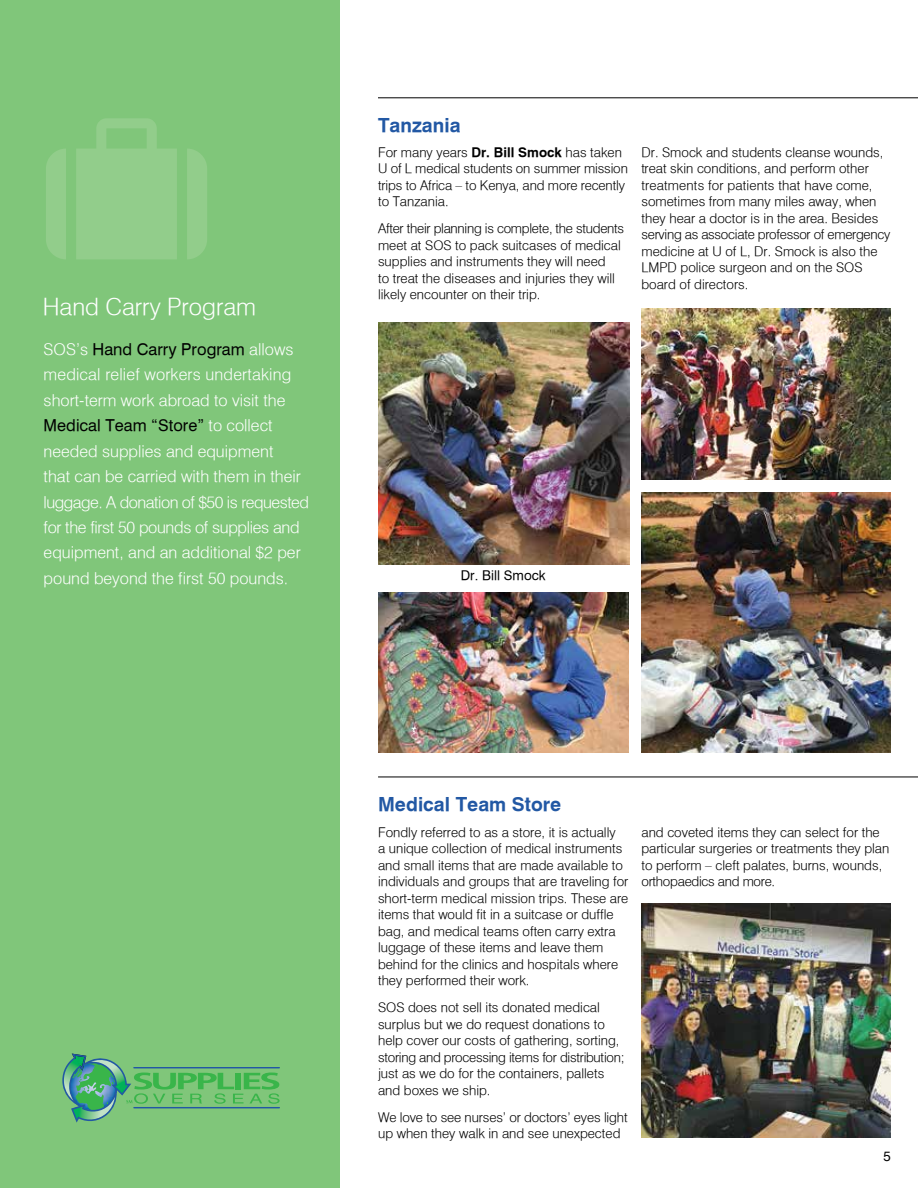
<style>
.page{position:relative;width:918px;height:1188px;background:#fff}
.page>*{position:absolute;margin:0;border:0;box-sizing:border-box;transform-origin:0 0}
.t1{font:24px "Geneva Lght";color:#fff}
.t2{font:700 19.5px "Geneva";color:#2258a4}
.t3{font:16.5px/25.5px "Geneva Lght";color:#fff}
.t4{font:16.5px "Geneva";color:#000}
.t5{font:13.5px/16.5px "Geneva Lght";color:#000}
.t6{font:13.5px "Geneva";color:#000}
.s1{font-family:"Geneva Lght";color:#fff}
.s2{font-family:"Geneva";font-weight:700}
</style>
<div class="page">
<img style="left:641px;top:904px;width:250px;height:233px">
<div style="left:0;top:0;width:339px;height:1188px;background:#80c67a"></div>
<img style="left:378px;top:323px;width:251px;height:241px">
<svg style="left:46px;top:149px;width:20px;height:110px"></svg>
<svg style="left:76px;top:118px;width:101px;height:141px"></svg>
<svg style="left:187px;top:149px;width:20px;height:110px"></svg>
<hr style="left:378px;top:97px;width:540px;height:1px;background:#000">
<svg style="left:62px;top:1054px;width:218px;height:69px"></svg>
<hr style="left:378px;top:777px;width:540px;height:1px;background:#000">
<img style="left:642px;top:309px;width:249px;height:171px">
<img style="left:642px;top:492px;width:249px;height:261px">
<img style="left:378px;top:593px;width:251px;height:160px">
<h1 class="t1" style="left:43px;top:293px;width:215px">Hand Carry Program</h1>
<p class="t4" style="left:44px;top:339px;width:251px"><span class="s1">SOS’s</span> Hand Carry Program <span class="s1">allows</span></p>
<p class="t3" style="left:44px;top:361px;width:249px">medical relief workers undertaking short-term work abroad to visit the</p>
<p class="t4" style="left:44px;top:415px;width:230px">Medical Team “Store” <span class="s1">to collect</span></p>
<p class="t3" style="left:44px;top:438px;width:267px">needed supplies and equipment<br>that can be carried with them in their luggage. A donation of $50 is requested for the first 50 pounds of supplies and equipment, and an additional $2 per pound beyond the first 50 pounds.</p>
<h2 class="t2" style="left:378px;top:113px;width:84px">Tanzania</h2>
<p class="t5" style="left:378px;top:144px;width:251px">For many years <span class="s2">Dr. Bill Smock</span> has taken U of L medical students on summer mission trips to Africa – to Kenya, and more recently to Tanzania.</p>
<p class="t5" style="left:378px;top:220px;width:248px">After their planning is complete, the students meet at SOS to pack suitcases of medical supplies and instruments they will need<br>to treat the diseases and injuries they will likely encounter on their trip.</p>
<p class="t5" style="left:642px;top:144px;width:250px">Dr. Smock and students cleanse wounds, treat skin conditions, and perform other treatments for patients that have come, sometimes from many miles away, when they hear a doctor is in the area. Besides serving as associate professor of emergency medicine at U of L, Dr. Smock is also the LMPD police surgeon and on the SOS board of directors.</p>
<p class="t6" style="left:461px;top:567px;width:87px">Dr. Bill Smock</p>
<h2 class="t2" style="left:378px;top:793px;width:185px">Medical Team Store</h2>
<p class="t5" style="left:378px;top:824px;width:252px">Fondly referred to as a store, it is actually<br>a unique collection of medical instruments and small items that are made available to individuals and groups that are traveling for short-term medical mission trips. These are items that would fit in a suitcase or duffle bag, and medical teams often carry extra luggage of these items and leave them behind for the clinics and hospitals where they performed their work.</p>
<p class="t5" style="left:378px;top:999px;width:248px">SOS does not sell its donated medical surplus but we do request donations to help cover our costs of gathering, sorting, storing and processing items for distribution; just as we do for the containers, pallets and boxes we ship.</p>
<p class="t5" style="left:378px;top:1109px;width:251px">We love to see nurses’ or doctors’ eyes light up when they walk in and see unexpected</p>
<p class="t5" style="left:642px;top:824px;width:249px">and coveted items they can select for the particular surgeries or treatments they plan to perform – cleft palates, burns, wounds, orthopaedics and more.</p>
<p class="t6" style="left:884px;top:1148px;width:9px">5</p>
</div>
